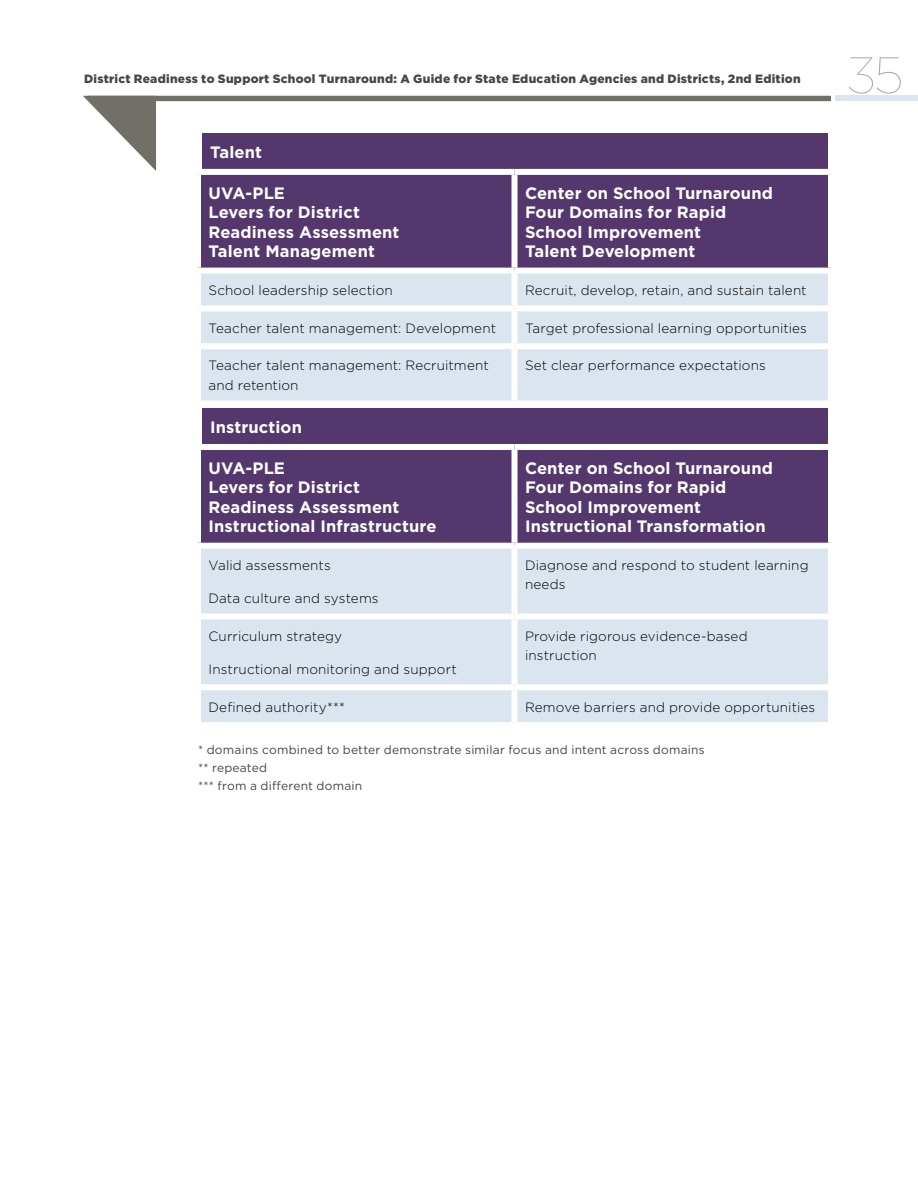
<style>
.page{position:relative;width:918px;height:1188px;background:#fff}
.page>*{position:absolute;margin:0;border:0;box-sizing:border-box;transform-origin:0 0}
.t1{font:100 51px "Gotham";color:#a7a9ac}
.Table_Header_11_pt{font:700 16.5px/19.5px "Gotham";letter-spacing:.005em;color:#fff}
.Table_FAUX_Header_11{font:700 16.5px "Gotham";letter-spacing:.01em;color:#fff}
.Table_text{font:300 13.5px/19.5px "Gotham";letter-spacing:.01em;color:#000}
.Footnote_text{font:12px/18px "Gotham";letter-spacing:.015em;color:#464547}
.t2{font:900 12px "Gotham";letter-spacing:.02em;color:#464547}
</style>
<div class="page">
<div style="left:835px;top:96px;width:83px;height:5px;background:#dbe5f0"></div>
<svg style="left:83px;top:96px;width:748px;height:75px"></svg>
<div style="left:202px;top:133px;width:626px;height:41px;background:#54386d"></div>
<div style="left:202px;top:408px;width:626px;height:41px;background:#54386d"></div>
<div style="left:201px;top:175px;width:627px;height:93px;background:#54386d"></div>
<div style="left:201px;top:274px;width:627px;height:126px;background:#dbe5f0"></div>
<div style="left:512px;top:175px;width:6px;height:93px;background:#fff"></div>
<div style="left:512px;top:274px;width:6px;height:31px;background:#fff"></div>
<div style="left:195px;top:305px;width:319px;height:6px;background:#fff"></div>
<div style="left:514px;top:305px;width:320px;height:6px;background:#fff"></div>
<div style="left:512px;top:311px;width:6px;height:32px;background:#fff"></div>
<div style="left:195px;top:343px;width:319px;height:6px;background:#fff"></div>
<div style="left:514px;top:343px;width:320px;height:6px;background:#fff"></div>
<div style="left:512px;top:349px;width:6px;height:51px;background:#fff"></div>
<div style="left:195px;top:169px;width:319px;height:6px;background:#fff"></div>
<div style="left:514px;top:169px;width:320px;height:6px;background:#fff"></div>
<div style="left:201px;top:450px;width:627px;height:93px;background:#54386d"></div>
<div style="left:201px;top:549px;width:627px;height:173px;background:#dbe5f0"></div>
<div style="left:512px;top:450px;width:6px;height:93px;background:#fff"></div>
<div style="left:512px;top:549px;width:6px;height:64px;background:#fff"></div>
<div style="left:195px;top:613px;width:319px;height:6px;background:#fff"></div>
<div style="left:514px;top:613px;width:320px;height:6px;background:#fff"></div>
<div style="left:512px;top:619px;width:6px;height:65px;background:#fff"></div>
<div style="left:195px;top:684px;width:319px;height:6px;background:#fff"></div>
<div style="left:514px;top:684px;width:320px;height:6px;background:#fff"></div>
<div style="left:512px;top:690px;width:6px;height:32px;background:#fff"></div>
<div style="left:195px;top:444px;width:319px;height:6px;background:#fff"></div>
<div style="left:514px;top:444px;width:320px;height:6px;background:#fff"></div>
<p class="t2" style="left:84px;top:71px;width:718px">District Readiness to Support School Turnaround: A Guide for State Education Agencies and Districts, 2nd Edition</p>
<h2 class="Table_FAUX_Header_11" style="left:210px;top:142px;width:53px">Talent</h2>
<h2 class="Table_Header_11_pt" style="left:208px;top:183px;width:192px">UVA-PLE<br>Levers for District<br>Readiness Assessment<br>Talent Management</h2>
<h2 class="Table_Header_11_pt" style="left:525px;top:183px;width:249px">Center on School Turnaround<br>Four Domains for Rapid<br>School Improvement<br>Talent Development</h2>
<h2 class="Table_text" style="left:208px;top:280px;width:186px">School leadership selection</h2>
<h2 class="Table_text" style="left:525px;top:280px;width:283px">Recruit, develop, retain, and sustain talent</h2>
<h2 class="Table_text" style="left:208px;top:318px;width:289px">Teacher talent management: Development</h2>
<h2 class="Table_text" style="left:525px;top:318px;width:283px">Target professional learning opportunities</h2>
<h2 class="Table_text" style="left:208px;top:356px;width:282px">Teacher talent management: Recruitment and retention</h2>
<h2 class="Table_text" style="left:525px;top:356px;width:242px">Set clear performance expectations</h2>
<h2 class="Table_FAUX_Header_11" style="left:210px;top:417px;width:93px">Instruction</h2>
<h2 class="Table_Header_11_pt" style="left:208px;top:458px;width:230px">UVA-PLE<br>Levers for District<br>Readiness Assessment<br>Instructional Infrastructure</h2>
<h2 class="Table_Header_11_pt" style="left:525px;top:458px;width:249px">Center on School Turnaround<br>Four Domains for Rapid<br>School Improvement<br>Instructional Transformation</h2>
<h2 class="Table_text" style="left:208px;top:555px;width:124px">Valid assessments</h2>
<h2 class="Table_text" style="left:208px;top:588px;width:172px">Data culture and systems</h2>
<h2 class="Table_text" style="left:525px;top:555px;width:285px">Diagnose and respond to student learning needs</h2>
<h2 class="Table_text" style="left:208px;top:626px;width:135px">Curriculum strategy</h2>
<h2 class="Table_text" style="left:208px;top:659px;width:250px">Instructional monitoring and support</h2>
<h2 class="Table_text" style="left:525px;top:626px;width:224px">Provide rigorous evidence-based instruction</h2>
<h2 class="Table_text" style="left:208px;top:697px;width:138px">Defined authority***</h2>
<h2 class="Table_text" style="left:525px;top:697px;width:292px">Remove barriers and provide opportunities</h2>
<p class="Footnote_text" style="left:198px;top:740px;width:508px">* domains combined to better demonstrate similar focus and intent across domains ** repeated<br>*** from a different domain</p>
<h1 class="t1" style="left:848px;top:44px;width:57px">35</h1>
</div>
